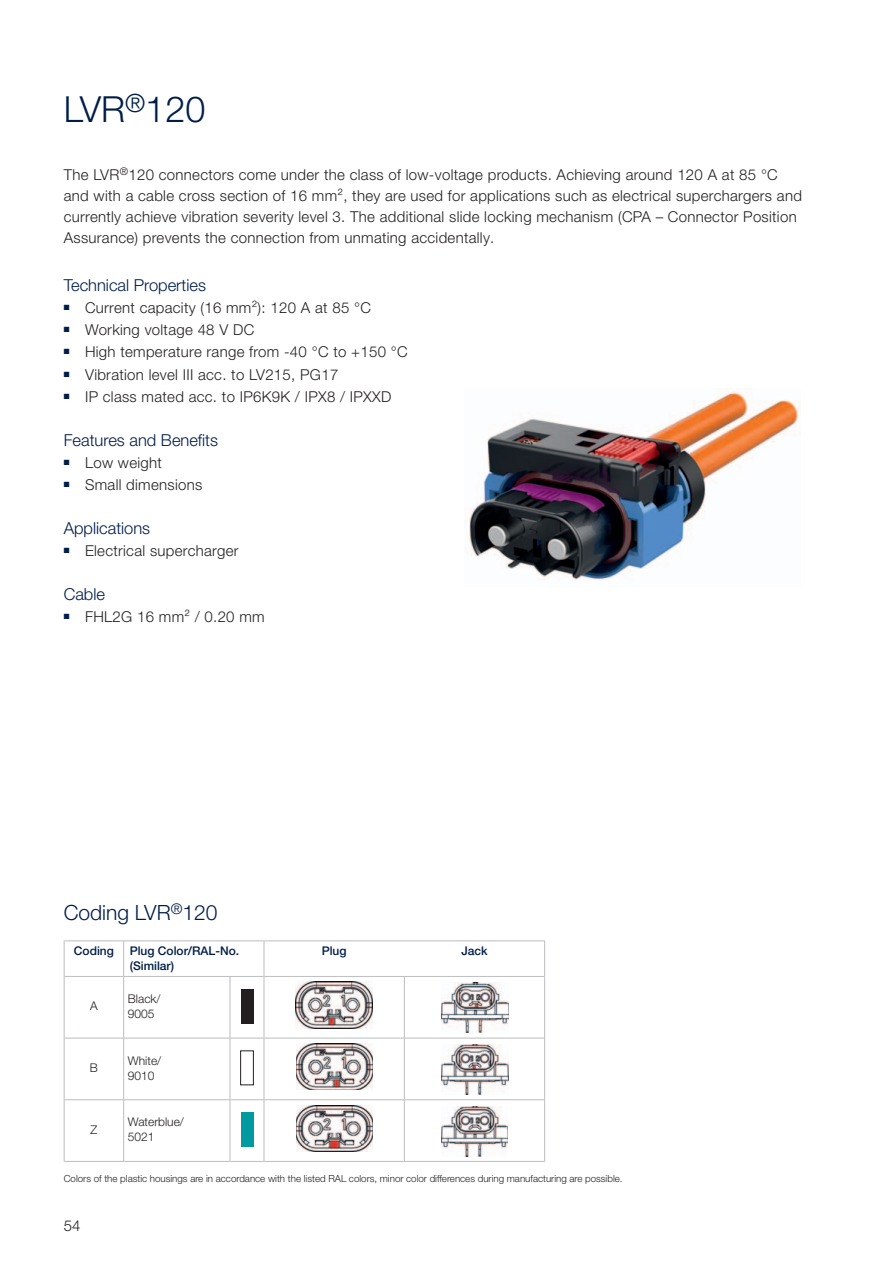
<style>
.page{position:relative;width:893px;height:1263px;background:#fff}
.page>*{position:absolute;margin:0;border:0;box-sizing:border-box;transform-origin:0 0}
.t1{font:300 36px "Helvetica Neue LT Pro";color:#001d4a}
.t2{font:300 21px "Helvetica Neue LT Pro";color:#001d4a}
.t3{font:300 16.5px "Helvetica Neue LT Pro";color:#001d4a}
.t4{font:300 15px/21px "Helvetica Neue LT Pro";letter-spacing:.02em;color:#231f20}
.t5{font:500 12px/15px "Helvetica Neue LT Pro";color:#001d4a}
.t6{font:300 12px/15px "Helvetica Neue LT Pro";color:#231f20}
.t7{font:300 9.75px "Helvetica Neue LT Pro";color:#231f20}
</style>
<div class="page">
<img style="left:469px;top:391px;width:331px;height:189px">
<svg style="left:231px;top:977px;width:173px;height:184px"></svg>
<hr style="left:65px;top:940px;width:58px;height:1px;background:#bcbdc0">
<hr style="left:64px;top:940px;width:1px;height:36px;background:#bcbdc0">
<hr style="left:264px;top:940px;width:280px;height:1px;background:#bcbdc0">
<hr style="left:64px;top:976px;width:1px;height:62px;background:#bcbdc0">
<hr style="left:230px;top:977px;width:1px;height:61px;background:#bcbdc0">
<hr style="left:404px;top:976px;width:1px;height:62px;background:#bcbdc0">
<hr style="left:64px;top:1038px;width:1px;height:62px;background:#bcbdc0">
<hr style="left:230px;top:1038px;width:1px;height:62px;background:#bcbdc0">
<hr style="left:404px;top:1038px;width:1px;height:62px;background:#bcbdc0">
<hr style="left:64px;top:1100px;width:1px;height:62px;background:#bcbdc0">
<hr style="left:230px;top:1100px;width:1px;height:62px;background:#bcbdc0">
<hr style="left:404px;top:1100px;width:1px;height:62px;background:#bcbdc0">
<hr style="left:65px;top:1161px;width:58px;height:1px;background:#bcbdc0">
<hr style="left:124px;top:1161px;width:106px;height:1px;background:#bcbdc0">
<hr style="left:230px;top:1161px;width:34px;height:1px;background:#bcbdc0">
<hr style="left:405px;top:1161px;width:139px;height:1px;background:#bcbdc0">
<hr style="left:65px;top:976px;width:58px;height:1px;background:#bcbdc0">
<hr style="left:405px;top:976px;width:139px;height:1px;background:#bcbdc0">
<hr style="left:65px;top:1038px;width:58px;height:1px;background:#bcbdc0">
<hr style="left:124px;top:1038px;width:106px;height:1px;background:#bcbdc0">
<hr style="left:230px;top:1038px;width:34px;height:1px;background:#bcbdc0">
<hr style="left:405px;top:1038px;width:139px;height:1px;background:#bcbdc0">
<hr style="left:65px;top:1099px;width:58px;height:1px;background:#bcbdc0">
<hr style="left:124px;top:1099px;width:106px;height:1px;background:#bcbdc0">
<hr style="left:230px;top:1099px;width:34px;height:1px;background:#bcbdc0">
<hr style="left:405px;top:1099px;width:139px;height:1px;background:#bcbdc0">
<hr style="left:124px;top:940px;width:140px;height:1px;background:#bcbdc0">
<hr style="left:264px;top:940px;width:1px;height:36px;background:#bcbdc0">
<hr style="left:544px;top:940px;width:1px;height:36px;background:#bcbdc0">
<hr style="left:124px;top:976px;width:140px;height:1px;background:#bcbdc0">
<hr style="left:123px;top:940px;width:1px;height:36px;background:#bcbdc0">
<hr style="left:123px;top:976px;width:1px;height:62px;background:#bcbdc0">
<hr style="left:264px;top:976px;width:1px;height:62px;background:#bcbdc0">
<hr style="left:544px;top:976px;width:1px;height:62px;background:#bcbdc0">
<hr style="left:123px;top:1038px;width:1px;height:62px;background:#bcbdc0">
<hr style="left:264px;top:1038px;width:1px;height:62px;background:#bcbdc0">
<hr style="left:544px;top:1038px;width:1px;height:62px;background:#bcbdc0">
<hr style="left:123px;top:1100px;width:1px;height:62px;background:#bcbdc0">
<hr style="left:264px;top:1100px;width:1px;height:62px;background:#bcbdc0">
<hr style="left:544px;top:1100px;width:1px;height:62px;background:#bcbdc0">
<hr style="left:264px;top:1161px;width:140px;height:1px;background:#bcbdc0">
<hr style="left:264px;top:976px;width:140px;height:1px;background:#bcbdc0">
<hr style="left:264px;top:1038px;width:140px;height:1px;background:#bcbdc0">
<hr style="left:264px;top:1099px;width:140px;height:1px;background:#bcbdc0">
<div style="left:241px;top:989px;width:12px;height:34px;background:#231f20"></div>
<img style="left:296px;top:981px;width:76px;height:47px">
<img style="left:442px;top:982px;width:66px;height:50px">
<div style="left:241px;top:1051px;width:12px;height:34px;background:#fff"></div>
<div style="left:240px;top:1050px;width:14px;height:35px;border:1px solid #231f20"></div>
<img style="left:296px;top:1043px;width:76px;height:47px">
<img style="left:442px;top:1044px;width:66px;height:50px">
<div style="left:241px;top:1112px;width:12px;height:34px;background:#009aa0"></div>
<img style="left:296px;top:1105px;width:76px;height:46px">
<img style="left:441px;top:1106px;width:67px;height:50px">
<h1 class="t1" style="left:64px;top:97px;width:143px">LVR<sup>®</sup>120</h1>
<p class="t4" style="left:64px;top:166px;width:740px">The LVR<sup>®</sup>120 connectors come under the class of low-voltage products. Achieving around 120 A at 85 °C and with a cable cross section of 16 mm², they are used for applications such as electrical superchargers and currently achieve vibration severity level 3. The additional slide locking mechanism (CPA – Connector Position Assurance) prevents the connection from unmating accidentally.</p>
<p class="t3" style="left:64px;top:279px;width:144px">Technical Properties</p>
<p class="t4" style="left:64px;top:299px;width:309px"><sup>■</sup> Current capacity (16 mm²): 120 A at 85 °C</p>
<p class="t4" style="left:64px;top:321px;width:192px"><sup>■</sup> Working voltage 48 V DC</p>
<p class="t4" style="left:64px;top:343px;width:345px"><sup>■</sup> High temperature range from -40 °C to +150 °C</p>
<p class="t4" style="left:64px;top:366px;width:276px"><sup>■</sup> Vibration level III acc. to LV215, PG17</p>
<p class="t4" style="left:64px;top:388px;width:329px"><sup>■</sup> IP class mated acc. to IP6K9K / IPX8 / IPXXD</p>
<p class="t3" style="left:64px;top:434px;width:156px">Features and Benefits</p>
<p class="t4" style="left:64px;top:454px;width:100px"><sup>■</sup> Low weight</p>
<p class="t4" style="left:64px;top:476px;width:140px"><sup>■</sup> Small dimensions</p>
<p class="t3" style="left:64px;top:522px;width:88px">Applications</p>
<p class="t4" style="left:64px;top:542px;width:176px"><sup>■</sup> Electrical supercharger</p>
<p class="t3" style="left:64px;top:588px;width:43px">Cable</p>
<p class="t4" style="left:64px;top:608px;width:202px"><sup>■</sup> FHL2G 16 mm² / 0.20 mm</p>
<h2 class="t2" style="left:64px;top:905px;width:155px">Coding LVR<sup>®</sup>120</h2>
<p class="t5" style="left:74px;top:945px;width:42px">Coding</p>
<p class="t5" style="left:130px;top:945px;width:111px">Plug Color/RAL-No. (Similar)</p>
<p class="t5" style="left:322px;top:945px;width:26px">Plug</p>
<p class="t5" style="left:461px;top:945px;width:28px">Jack</p>
<p class="t6" style="left:90px;top:1000px;width:9px">A</p>
<p class="t6" style="left:128px;top:993px;width:34px">Black/<br>9005</p>
<p class="t6" style="left:90px;top:1062px;width:10px">B</p>
<p class="t6" style="left:128px;top:1054px;width:35px">White/<br>9010</p>
<p class="t6" style="left:90px;top:1123px;width:8px">Z</p>
<p class="t6" style="left:128px;top:1116px;width:58px">Waterblue/<br>5021</p>
<p class="t7" style="left:64px;top:1175px;width:560px">Colors of the plastic housings are in accordance with the listed RAL colors, minor color differences during manufacturing are possible.</p>
<p class="t4" style="left:64px;top:1217px;width:18px">54</p>
</div>
